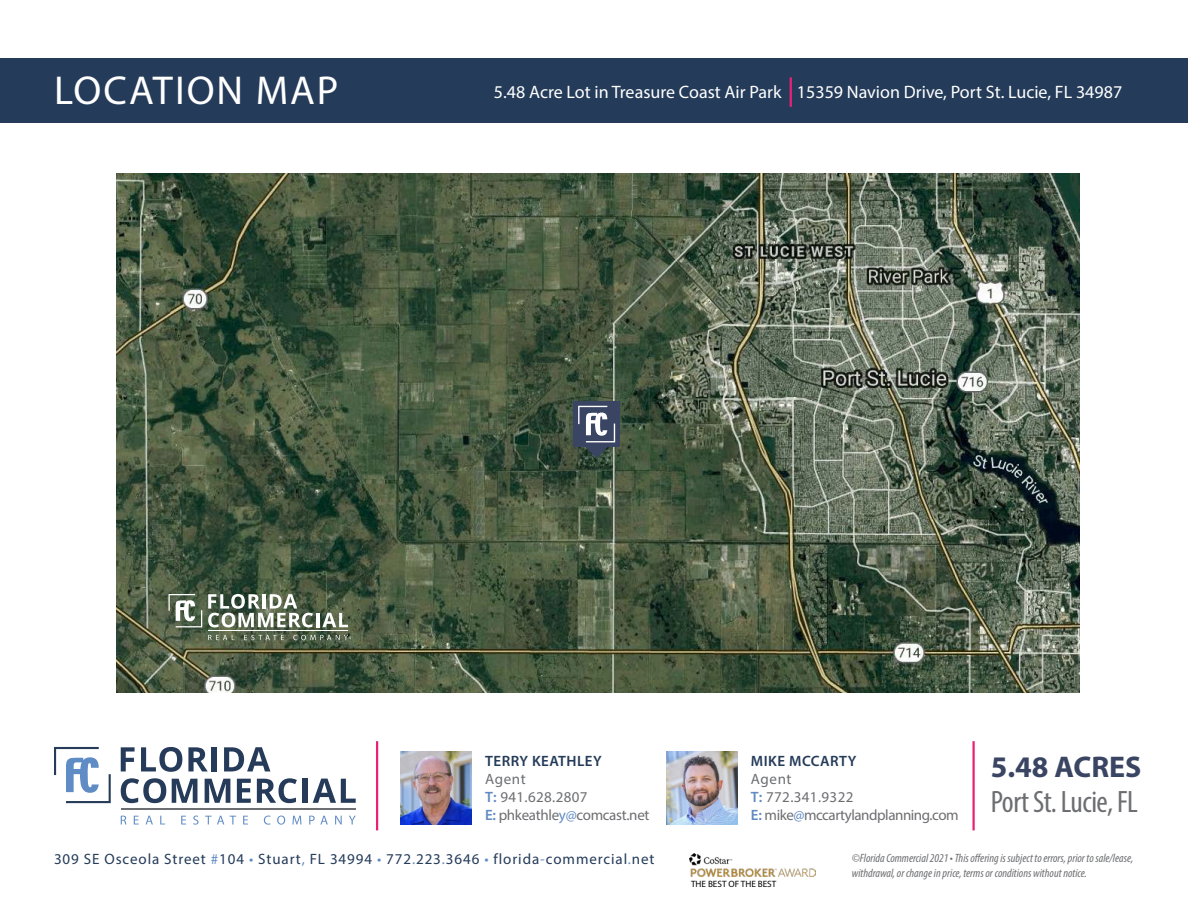
<style>
.page{position:relative;width:1188px;height:918px;background:#fff}
.page>*{position:absolute;margin:0;border:0;box-sizing:border-box;transform-origin:0 0}
.t1{font:40.5px "Myriad Pro";letter-spacing:.05em;color:#fff}
.t2{font:condensed 31.05px "Myriad Pro";letter-spacing:-.015em;color:#6d6e71}
.t3{font:700 30px "Myriad Pro";color:#394562}
.t4{font:18px "Myriad Pro";color:#fff}
.t5{font:15px/18px "Myriad Pro";letter-spacing:-.02em;color:#6d6e71}
.t6{font:15px "Myriad Pro";letter-spacing:.06em;color:#243b59}
.t7{font:600 15px "Myriad Pro";letter-spacing:.03em;color:#243b59}
.t8{font:italic condensed 12px/15px "Myriad Pro";color:#6d6e71}
.t9{font:9.15px "Myriad Pro";color:#000}
.s1{font-weight:600;color:#628bc4}
.s2{color:#628bc4}
</style>
<div class="page">
<img style="left:116px;top:174px;width:964px;height:518px">
<div style="left:0;top:58px;width:1188px;height:65px;background:#243b59"></div>
<hr style="left:790px;top:77px;width:2px;height:30px;background:#e82276">
<svg style="left:121px;top:747px;width:14px;height:24px"></svg>
<svg style="left:141px;top:747px;width:41px;height:25px"></svg>
<svg style="left:188px;top:747px;width:20px;height:24px"></svg>
<div style="left:212px;top:747px;width:5px;height:24px;background:#253b59"></div>
<svg style="left:224px;top:747px;width:46px;height:24px"></svg>
<svg style="left:121px;top:778px;width:45px;height:25px"></svg>
<svg style="left:172px;top:779px;width:25px;height:24px"></svg>
<svg style="left:205px;top:779px;width:25px;height:24px"></svg>
<svg style="left:237px;top:779px;width:14px;height:24px"></svg>
<svg style="left:257px;top:778px;width:40px;height:25px"></svg>
<div style="left:303px;top:779px;width:5px;height:24px;background:#253b59"></div>
<svg style="left:313px;top:779px;width:43px;height:24px"></svg>
<svg style="left:121px;top:816px;width:5px;height:8px"></svg>
<svg style="left:134px;top:816px;width:5px;height:8px"></svg>
<svg style="left:146px;top:816px;width:7px;height:9px"></svg>
<svg style="left:160px;top:816px;width:5px;height:8px"></svg>
<svg style="left:181px;top:816px;width:5px;height:8px"></svg>
<svg style="left:193px;top:816px;width:6px;height:9px"></svg>
<svg style="left:205px;top:816px;width:19px;height:9px"></svg>
<svg style="left:230px;top:816px;width:6px;height:8px"></svg>
<svg style="left:243px;top:816px;width:5px;height:8px"></svg>
<svg style="left:264px;top:816px;width:7px;height:9px"></svg>
<svg style="left:277px;top:816px;width:8px;height:9px"></svg>
<svg style="left:292px;top:816px;width:9px;height:8px"></svg>
<svg style="left:309px;top:816px;width:19px;height:9px"></svg>
<svg style="left:335px;top:816px;width:7px;height:8px"></svg>
<svg style="left:349px;top:816px;width:7px;height:8px"></svg>
<hr style="left:121px;top:808px;width:235px;height:2px;background:#6d6e71">
<svg style="left:54px;top:747px;width:57px;height:56px"></svg>
<hr style="left:376px;top:741px;width:2px;height:89px;background:#e82276">
<img style="left:689px;top:853px;width:126px;height:23px">
<hr style="left:972px;top:741px;width:3px;height:89px;background:#e82276">
<img style="left:400px;top:751px;width:71px;height:73px">
<img style="left:666px;top:751px;width:72px;height:73px">
<svg style="left:208px;top:594px;width:105px;height:33px"></svg>
<hr style="left:317px;top:613px;width:3px;height:14px;background:#fff">
<svg style="left:322px;top:613px;width:26px;height:14px"></svg>
<svg style="left:208px;top:635px;width:27px;height:5px"></svg>
<svg style="left:244px;top:635px;width:40px;height:5px"></svg>
<svg style="left:293px;top:635px;width:55px;height:5px"></svg>
<hr style="left:208px;top:630px;width:140px;height:1px;background:#fff">
<svg style="left:168px;top:594px;width:34px;height:33px"></svg>
<div style="left:573px;top:401px;width:47px;height:46px;background:#394562"></div>
<svg style="left:578px;top:406px;width:37px;height:52px"></svg>
<h1 class="t1" style="left:54px;top:65px;width:286px">LOCATION MAP</h1>
<h3 class="t4" style="left:494px;top:81px;width:630px">5.48 Acre Lot in Treasure Coast Air Park 15359 Navion Drive, Port St. Lucie, FL 34987</h3>
<p class="t7" style="left:485px;top:751px;width:118px">TERRY KEATHLEY</p>
<p class="t5" style="left:485px;top:769px;width:166px">Agent<br><span class="s1">T:</span> 941.628.2807<br><span class="s1">E:</span> phkeathle<span class="s2">y@</span>comcast.net</p>
<p class="t6" style="left:54px;top:850px;width:602px">309 SE Osceola Street <span class="s2">#</span>104 <span class="s2">•</span> Stuart<span class="s2">,</span> FL 34994 <span class="s2">•</span> 772<span class="s2">.</span>223<span class="s2">.</span>3646 <span class="s2">•</span> florida<span class="s2">-</span>commercial<span class="s2">.</span>net</p>
<p class="t7" style="left:751px;top:751px;width:107px">MIKE MCCARTY</p>
<p class="t5" style="left:751px;top:769px;width:209px">Agent<br><span class="s1">T:</span> 772.341.9322<br><span class="s1">E:</span> mike<span class="s2">@</span>mccartylandplanning.com</p>
<p class="t8" style="left:852px;top:850px;width:283px">©Florida Commercial 2021 • This offering is subject to errors, prior to sale/lease, withdrawal, or change in price, terms or conditions without notice.</p>
<h3 class="t3" style="left:991px;top:747px;width:152px">5.48 ACRES</h3>
<h2 class="t2" style="left:991px;top:783px;width:149px">Port St. Lucie, FL</h2>
<p class="t9" style="left:691px;top:878px;width:87px">THE BEST OF THE BEST</p>
</div>
